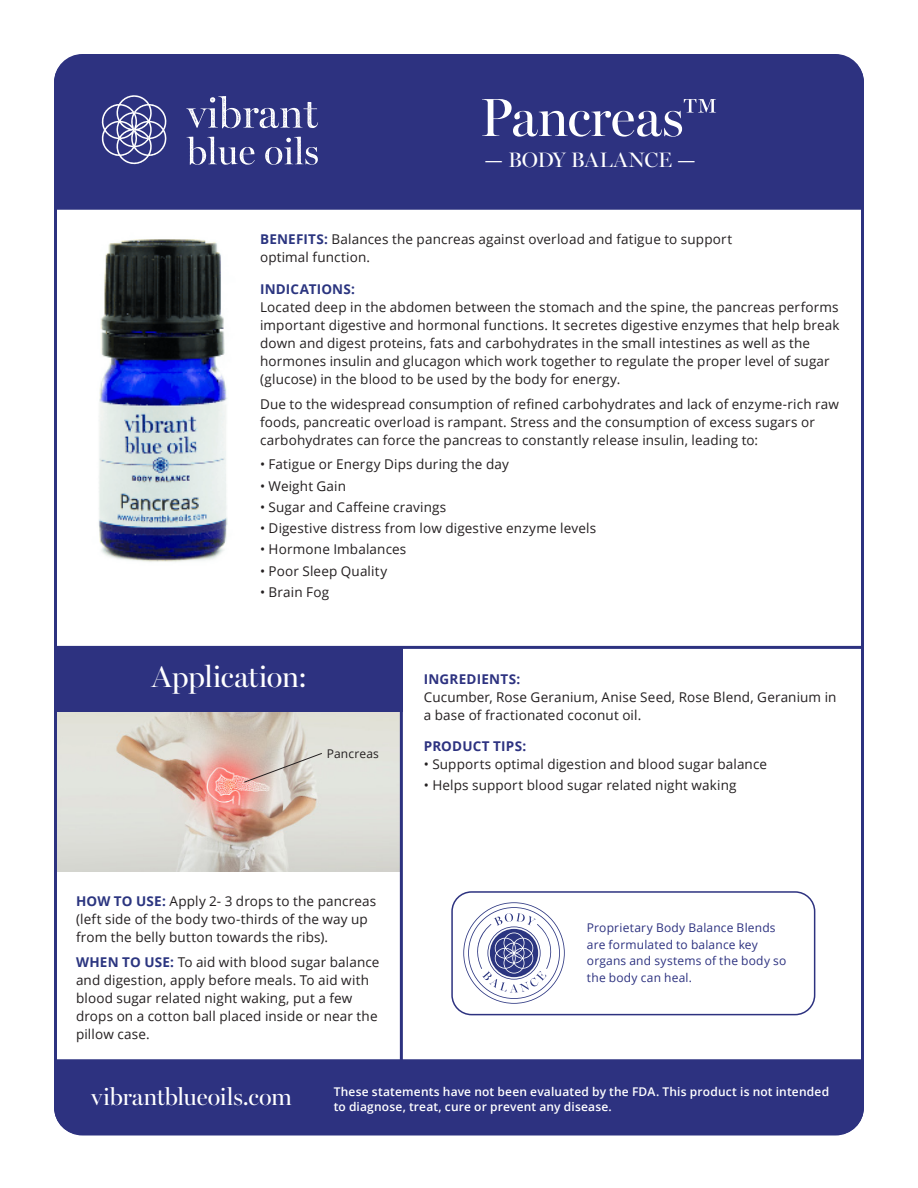
<style>
.page{position:relative;width:918px;height:1188px;background:#fff}
.page>*{position:absolute;margin:0;border:0;box-sizing:border-box;transform-origin:0 0}
.t1{font:54px "Miller Banner";letter-spacing:-.01em;color:#fff}
.t2{font:30px "Miller Banner";letter-spacing:-.02em;color:#fff}
.t3{font:24px "Miller Banner";letter-spacing:-.015em;color:#fff}
.t4{font:21px "Miller Banner";letter-spacing:-.01em;color:#fff}
.Body_Copy{font:13.5px/18px "Open Sans";letter-spacing:.01em;color:#231f20}
.Body_Copy_Bullets{font:13.5px "Open Sans";letter-spacing:.01em;color:#231f20}
.t5{font:700 13.5px "Open Sans";letter-spacing:.015em;color:#2d3280}
.t6{font:700 13.5px "Open Sans";letter-spacing:.015em;color:#2b3580}
.t7{font:600 12px "Open Sans";letter-spacing:.015em;color:#fff}
.t8{font:12px/16.5px "Open Sans";letter-spacing:.015em;color:#2d3280}
.Application_Diagram_Text{font:12px "Open Sans";letter-spacing:.015em;color:#231f20}
.s1{font-weight:700;color:#2b3580}
</style>
<div class="page">
<div style="left:56px;top:647px;width:347px;height:65px;background:#2d3280"></div>
<div style="left:54px;top:58px;width:810px;height:152px;background:#2d3280"></div>
<div style="left:58px;top:1059px;width:802px;height:73px;background:#2d3280"></div>
<svg style="left:102px;top:95px;width:64px;height:69px;background:#5e619d"></svg>
<svg style="left:186px;top:96px;width:132px;height:32px;background:#5a5e9b"></svg>
<svg style="left:186px;top:137px;width:132px;height:28px;background:#5c609c"></svg>
<hr style="left:56px;top:646px;width:806px;height:3px;background:#2d3280">
<div style="left:451px;top:891px;width:364px;height:124px;border:2px solid #2d3280;border-radius:20px"></div>
<svg style="left:463px;top:902px;width:102px;height:102px"></svg>
<img style="left:98px;top:239px;width:130px;height:323px">
<img style="left:58px;top:712px;width:342px;height:160px">
<svg style="left:243px;top:752px;width:80px;height:31px;background:#d2c2ba"></svg>
<hr style="left:400px;top:647px;width:3px;height:420px;background:#2d3280">
<h1 class="t1" style="left:480px;top:85px;width:239px">Pancreas™</h1>
<h3 class="t4" style="left:485px;top:147px;width:213px">— BODY BALANCE —</h3>
<p class="Body_Copy" style="left:260px;top:230px;width:474px"><span class="s1">BENEFITS:</span> Balances the pancreas against overload and fatigue to support optimal function.</p>
<h3 class="t6" style="left:260px;top:279px;width:97px">INDICATIONS:</h3>
<p class="Body_Copy" style="left:260px;top:298px;width:581px">Located deep in the abdomen between the stomach and the spine, the pancreas performs important digestive and hormonal functions. It secretes digestive enzymes that help break down and digest proteins, fats and carbohydrates in the small intestines as well as the hormones insulin and glucagon which work together to regulate the proper level of sugar (glucose) in the blood to be used by the body for energy.</p>
<p class="Body_Copy" style="left:260px;top:394px;width:580px">Due to the widespread consumption of refined carbohydrates and lack of enzyme-rich raw foods, pancreatic overload is rampant. Stress and the consumption of excess sugars or carbohydrates can force the pancreas to constantly release insulin, leading to:</p>
<p class="Body_Copy_Bullets" style="left:260px;top:455px;width:250px">• Fatigue or Energy Dips during the day</p>
<p class="Body_Copy_Bullets" style="left:260px;top:476px;width:88px">• Weight Gain</p>
<p class="Body_Copy_Bullets" style="left:260px;top:498px;width:188px">• Sugar and Caffeine cravings</p>
<p class="Body_Copy_Bullets" style="left:260px;top:519px;width:338px">• Digestive distress from low digestive enzyme levels</p>
<p class="Body_Copy_Bullets" style="left:260px;top:540px;width:148px">• Hormone Imbalances</p>
<p class="Body_Copy_Bullets" style="left:260px;top:561px;width:129px">• Poor Sleep Quality</p>
<p class="Body_Copy_Bullets" style="left:260px;top:583px;width:71px">• Brain Fog</p>
<h2 class="t2" style="left:152px;top:659px;width:157px">Application:</h2>
<p class="Application_Diagram_Text" style="left:327px;top:745px;width:54px">Pancreas</p>
<p class="Body_Copy" style="left:76px;top:892px;width:302px"><span class="s1">HOW TO USE:</span> Apply 2- 3 drops to the pancreas (left side of the body two-thirds of the way up from the belly button towards the ribs).</p>
<p class="Body_Copy" style="left:76px;top:953px;width:305px"><span class="s1">WHEN TO USE:</span> To aid with blood sugar balance and digestion, apply before meals. To aid with blood sugar related night waking, put a few drops on a cotton ball placed inside or near the pillow case.</p>
<h3 class="t5" style="left:424px;top:669px;width:98px">INGREDIENTS:</h3>
<p class="Body_Copy" style="left:424px;top:687px;width:414px">Cucumber, Rose Geranium, Anise Seed, Rose Blend, Geranium in a base of fractionated coconut oil.</p>
<h3 class="t5" style="left:424px;top:737px;width:104px">PRODUCT TIPS:</h3>
<p class="Body_Copy_Bullets" style="left:424px;top:755px;width:345px">• Supports optimal digestion and blood sugar balance</p>
<p class="Body_Copy_Bullets" style="left:424px;top:776px;width:314px">• Helps support blood sugar related night waking</p>
<p class="t8" style="left:587px;top:919px;width:201px">Proprietary Body Balance Blends are formulated to balance key organs and systems of the body so the body can heal.</p>
<h3 class="t3" style="left:91px;top:1082px;width:202px">vibrantblueoils.com</h3>
<p class="t7" style="left:334px;top:1083px;width:497px">These statements have not been evaluated by the FDA. This product is not intended</p>
<p class="t7" style="left:334px;top:1098px;width:280px">to diagnose, treat, cure or prevent any disease.</p>
</div>
